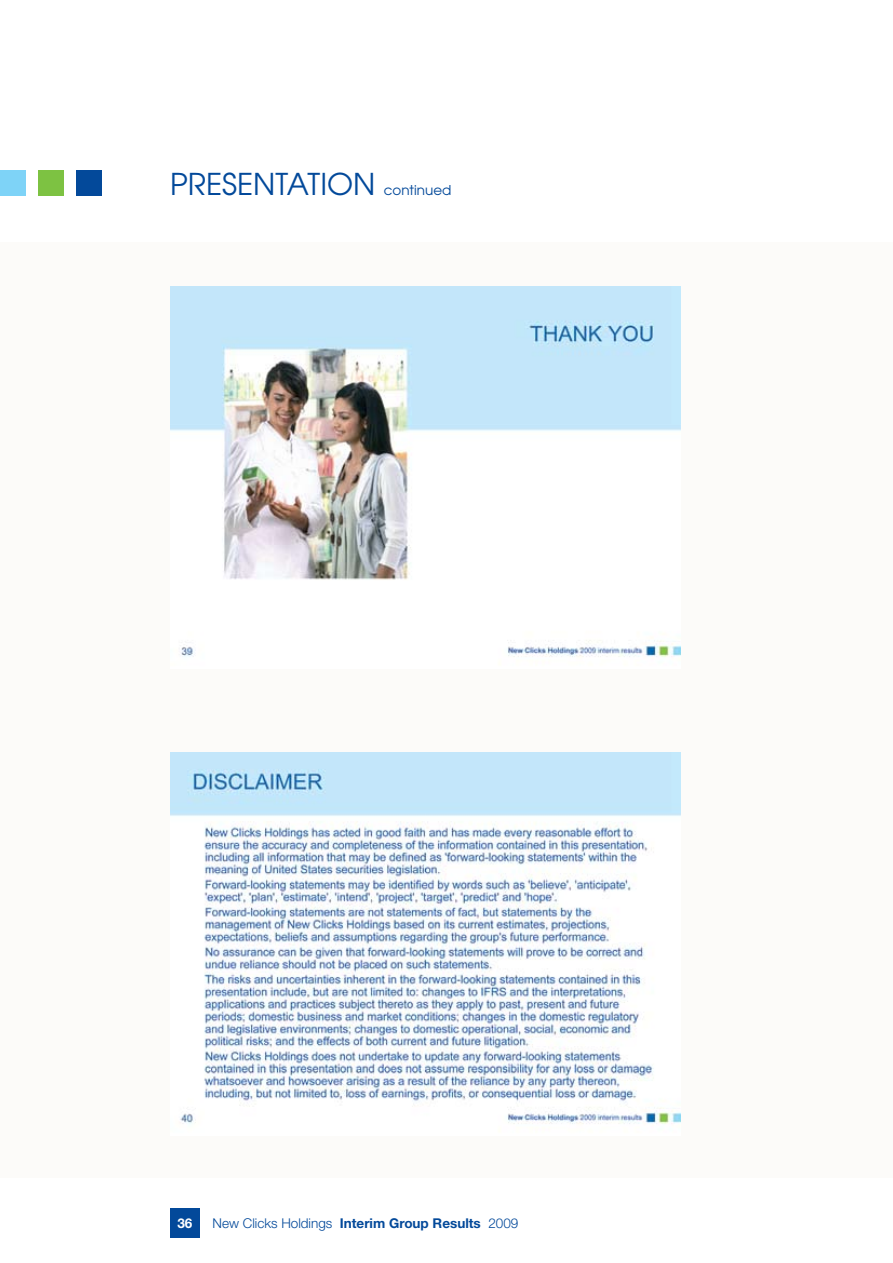
<style>
.page{position:relative;width:893px;height:1263px;background:#fff}
.page>*{position:absolute;margin:0;border:0;box-sizing:border-box;transform-origin:0 0}
.t1{font:30px "Avant Garde";color:#03499a}
.t2{font:300 13.5px "Helvetica Neue";color:#03499a}
.t3{font:13.5px "Avant Garde";color:#03499a}
.t4{font:700 13.5px "Helvetica Neue";color:#fff}
.s1{font-weight:700}
</style>
<div class="page">
<div style="left:77px;top:170px;width:25px;height:26px;background:#03499a"></div>
<div style="left:38px;top:170px;width:26px;height:26px;background:#7dc242"></div>
<div style="left:0;top:170px;width:26px;height:26px;background:#7ed3f7"></div>
<div style="left:170px;top:1207px;width:30px;height:30px;background:#03499a"></div>
<div style="left:0;top:242px;width:893px;height:936px;background:#fcfbf9"></div>
<img style="left:170px;top:753px;width:511px;height:371px">
<img style="left:170px;top:286px;width:511px;height:371px">
<h1 class="t1" style="left:170px;top:165px;width:207px">PRESENTATION</h1>
<p class="t3" style="left:384px;top:181px;width:69px">continued</p>
<p class="t4" style="left:177px;top:1214px;width:17px">36</p>
<p class="t2" style="left:213px;top:1215px;width:307px">New Clicks Holdings <span class="s1">Interim Group Results</span> 2009</p>
</div>
